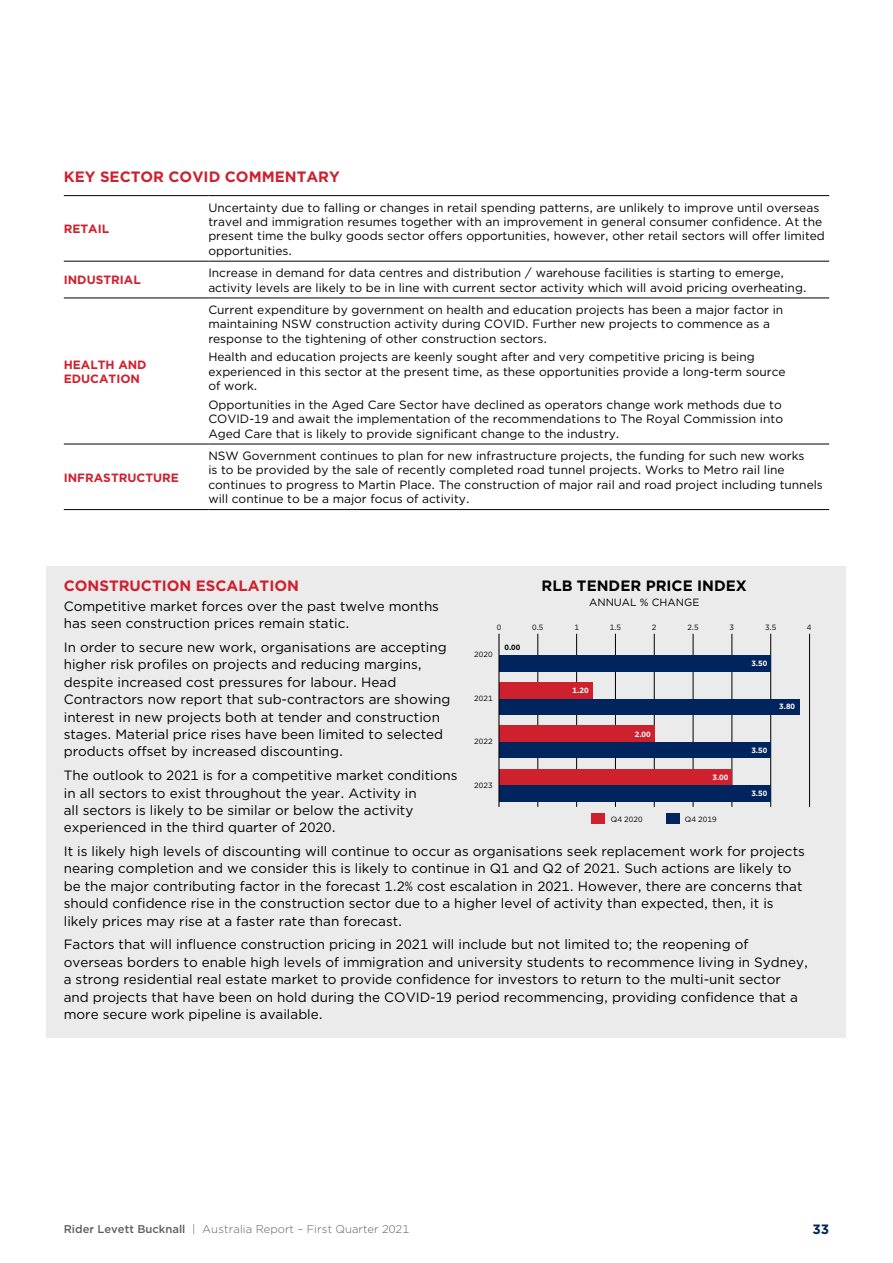
<style>
.page{position:relative;width:893px;height:1263px;background:#fff}
.page>*{position:absolute;margin:0;border:0;box-sizing:border-box;transform-origin:0 0}
.t1{font:700 15px "Gotham";color:#cf202e}
.t2{font:700 15px "Gotham";color:#000}
.t3{font:13.5px/17.4px "Gotham";color:#000}
.t4{font:700 13.5px "Gotham";color:#00245d}
.t5{font:12px/14.4px "Gotham";color:#000}
.t6{font:700 12px/14.4px "Gotham";color:#cf202e}
.t7{font:300 11.25px "Gotham";letter-spacing:.005em;color:#5f6062}
.t8{font:10.5px "Gotham";color:#000}
.t9{font:7.65px "Gotham";color:#000}
.t10{font:700 7.65px "Gotham";color:#fff}
.t11{font:700 7.65px "Gotham";color:#000}
.s1{font-weight:500}
</style>
<div class="page">
<div style="left:47px;top:566px;width:799px;height:471px;background:#ebebec"></div>
<hr style="left:732px;top:634px;width:1px;height:173px;background:#000">
<hr style="left:693px;top:634px;width:1px;height:173px;background:#000">
<hr style="left:654px;top:634px;width:1px;height:173px;background:#000">
<hr style="left:615px;top:634px;width:1px;height:173px;background:#000">
<hr style="left:576px;top:634px;width:1px;height:173px;background:#000">
<hr style="left:538px;top:634px;width:1px;height:173px;background:#000">
<hr style="left:770px;top:634px;width:1px;height:173px;background:#000">
<hr style="left:809px;top:634px;width:1px;height:173px;background:#000">
<div style="left:499px;top:655px;width:272px;height:17px;background:#00245d"></div>
<div style="left:499px;top:699px;width:300px;height:16px;background:#00245d"></div>
<div style="left:499px;top:742px;width:272px;height:16px;background:#00245d"></div>
<div style="left:499px;top:785px;width:272px;height:17px;background:#00245d"></div>
<div style="left:499px;top:682px;width:93px;height:17px;background:#cf202e"></div>
<div style="left:499px;top:725px;width:155px;height:17px;background:#cf202e"></div>
<div style="left:499px;top:769px;width:233px;height:16px;background:#cf202e"></div>
<hr style="left:498px;top:634px;width:1px;height:173px;background:#000">
<div style="left:592px;top:813px;width:13px;height:10px;background:#cf202e"></div>
<div style="left:666px;top:813px;width:13px;height:10px;background:#00245d"></div>
<hr style="left:64px;top:261px;width:144px;height:1px;background:#000">
<hr style="left:208px;top:261px;width:621px;height:1px;background:#000">
<hr style="left:64px;top:298px;width:144px;height:1px;background:#000">
<hr style="left:208px;top:298px;width:621px;height:1px;background:#000">
<hr style="left:64px;top:444px;width:144px;height:1px;background:#000">
<hr style="left:208px;top:444px;width:621px;height:1px;background:#000">
<hr style="left:64px;top:509px;width:144px;height:1px;background:#000">
<hr style="left:208px;top:509px;width:621px;height:1px;background:#000">
<hr style="left:64px;top:195px;width:144px;height:1px;background:#000">
<hr style="left:208px;top:195px;width:621px;height:1px;background:#000">
<p class="t1" style="left:64px;top:167px;width:245px">KEY SECTOR COVI D COMMENTAR</p>
<p class="t1" style="left:329px;top:167px;width:12px">Y</p>
<p class="t6" style="left:64px;top:222px;width:9px">RETAI</p>
<p class="t6" style="left:102px;top:222px;width:9px">L</p>
<p class="t5" style="left:208px;top:200px;width:618px">Uncertainty due to falling or changes in retail spending patterns, are unlikely to improve until overseas travel and immigration resumes together with an improvement in general consumer confidence. At the present time the bulky goods sector offers opportunities, however, other retail sectors will offer limited opportunities.</p>
<p class="t6" style="left:64px;top:273px;width:32px">INDUSTRIA</p>
<p class="t6" style="left:133px;top:273px;width:9px">L</p>
<p class="t5" style="left:208px;top:265px;width:600px">Increase in demand for data centres and distribution / warehouse facilities is starting to emerge, activity levels are likely to be in line with current sector activity which will avoid pricing overheating.</p>
<p class="t6" style="left:64px;top:357px;width:10px">HEA</p>
<p class="t6" style="left:64px;top:357px;width:84px;text-indent:27px">LTH AND<br>EDUCATION</p>
<p class="t6" style="left:64px;top:470px;width:31px">INFRASTRU</p>
<p class="t6" style="left:137px;top:470px;width:18px">CTURE</p>
<p class="t5" style="left:208px;top:302px;width:576px">Current expenditure by government on health and education projects has been a major factor in maintaining NSW construction activity during COVID . Further new projects to commence as a response to the tightening of other construction sectors.</p>
<p class="t5" style="left:208px;top:350px;width:579px">Health and education projects are keenly sought after and very competitive pricing is being experienced in this sector at the present time, as these opportunities provide a long-term source of work.</p>
<p class="t5" style="left:208px;top:397px;width:576px;text-align:justify">Opportunities in the Aged Care Sector have declined as operators change work methods due to COVID-19 and await the implementation of the recommendations to The Royal Commission into Aged Care that is likely to provide significant change to the industry.</p>
<p class="t5" style="left:208px;top:448px;width:616px">NSW Government continues to plan for new infrastructure projects, the funding for such new works<br>is to be provided by the sale of recently completed road tunnel projects. Works to Metro rail line continues to progress to Martin Place. The construction of major rail and road project including tunnels will continue to be a major focus of activity.</p>
<p class="t1" style="left:64px;top:576px;width:47px">CONSTRU</p>
<p class="t1" style="left:141px;top:576px;width:159px">CTI ON ESCALATI ON</p>
<p class="t3" style="left:64px;top:597px;width:377px">Competitive market forces over the past twelve months has seen construction prices remain static.</p>
<p class="t3" style="left:64px;top:638px;width:388px">In order to secure new work, organisations are accepting higher risk profiles on projects and reducing margins, despite increased cost pressures for labour. Head Contractors now report that sub-contractors are showing interest in new projects both at tender and construction stages. Material price rises have been limited to selected products offset by increased discounting.</p>
<p class="t3" style="left:64px;top:766px;width:395px">The outlook to 2021 is for a competitive market conditions in all sectors to exist throughout the year. Activity in<br>all sectors is likely to be similar or below the activity experienced in the third quarter of 2020.</p>
<p class="t3" style="left:64px;top:842px;width:743px">It is likely high levels of discounting will continue to occur as organisations seek replacement work for projects nearing completion and we consider this is likely to continue in Q1 and Q2 of 2021. Such actions are likely to be the major contributing factor in the forecast 1.2% cost escalation in 2021. However, there are concerns that should confidence rise in the construction sector due to a higher level of activity than expected, then, it is likely prices may rise at a faster rate than forecast.</p>
<p class="t3" style="left:64px;top:936px;width:746px">Factors that will influence construction pricing in 2021 will include but not limited to; the reopening of overseas borders to enable high levels of immigration and university students to recommence living in Sydney, a strong residential real estate market to provide confidence for investors to return to the multi-unit sector and projects that have been on hold during the COVID-19 period recommencing, providing confidence that a more secure work pipeline is available.</p>
<p class="t2" style="left:541px;top:576px;width:166px">RLB TENDER PRICE IND</p>
<p class="t2" style="left:726px;top:576px;width:23px">EX</p>
<p class="t8" style="left:589px;top:596px;width:17px">Annual</p>
<p class="t8" style="left:640px;top:596px;width:21px">% change</p>
<p class="t9" style="left:497px;top:622px;width:6px">0</p>
<p class="t9" style="left:532px;top:622px;width:13px">0.5</p>
<p class="t9" style="left:574px;top:622px;width:6px">1</p>
<p class="t9" style="left:610px;top:622px;width:13px">1.5</p>
<p class="t9" style="left:652px;top:622px;width:6px">2</p>
<p class="t9" style="left:687px;top:622px;width:13px">2.5</p>
<p class="t9" style="left:730px;top:622px;width:6px">3</p>
<p class="t9" style="left:807px;top:622px;width:6px">4</p>
<p class="t9" style="left:765px;top:622px;width:13px">3.5</p>
<p class="t11" style="left:504px;top:642px;width:18px">0.00</p>
<p class="t9" style="left:474px;top:650px;width:20px">2020</p>
<p class="t9" style="left:474px;top:693px;width:20px">2021</p>
<p class="t9" style="left:474px;top:737px;width:20px">2022</p>
<p class="t9" style="left:474px;top:780px;width:20px">2023</p>
<p class="t10" style="left:751px;top:658px;width:18px">3.50</p>
<p class="t10" style="left:573px;top:685px;width:18px">1.20</p>
<p class="t10" style="left:779px;top:702px;width:18px">3.80</p>
<p class="t10" style="left:635px;top:729px;width:18px">2.00</p>
<p class="t10" style="left:751px;top:745px;width:18px">3.50</p>
<p class="t10" style="left:751px;top:788px;width:18px">3.50</p>
<p class="t10" style="left:712px;top:772px;width:18px">3.00</p>
<p class="t9" style="left:611px;top:814px;width:33px">Q4 2020</p>
<p class="t9" style="left:685px;top:814px;width:33px">Q4 2019</p>
<p class="t7" style="left:64px;top:1222px;width:347px"><span class="s1">Rider Levett Bucknall</span> | Australia Report – First Quarter 2021</p>
<p class="t4" style="left:812px;top:1220px;width:18px">33</p>
</div>
